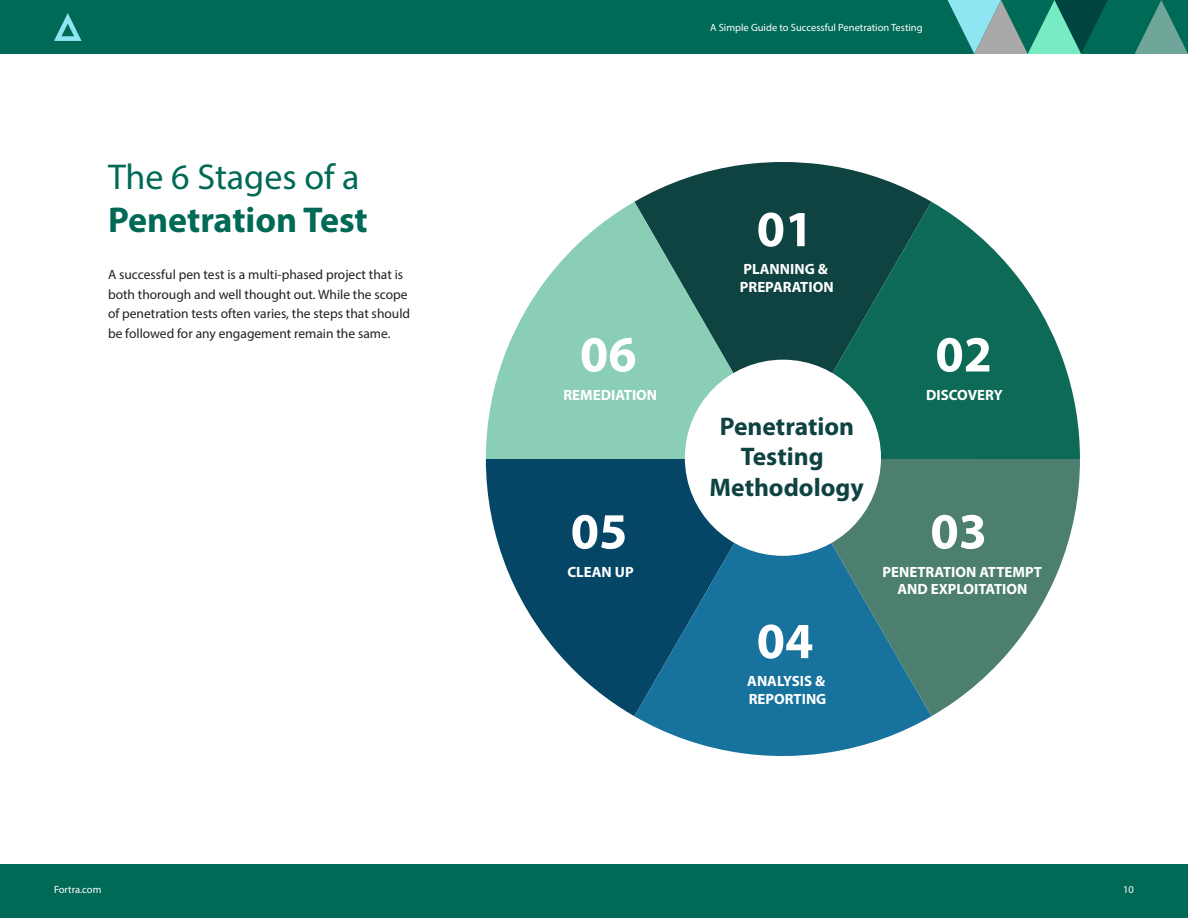
<style>
.page{position:relative;width:1188px;height:918px;background:#fff}
.page>*{position:absolute;margin:0;border:0;box-sizing:border-box;transform-origin:0 0}
.t1{font:700 51px "Myriad Pro";color:#fff}
.Body_-_Copy{font:700 36px/43.2px "Myriad Pro";color:#006a56}
.t2{font:700 25.5px/30.6px "Myriad Pro";color:#0e4342;text-align:center}
.t3{font:700 14.85px/17.9px "Myriad Pro";color:#fff}
.Body_-_Copy-2{font:13.5px/19.5px "Myriad Pro";color:#231f20}
.t4{font:10.5px "Myriad Pro";color:#fff}
.s1{font-weight:400}
</style>
<div class="page">
<div style="left:0;top:864px;width:1188px;height:54px;background:#006a56"></div>
<div style="left:0;top:0;width:1188px;height:54px;background:#006a56"></div>
<svg style="left:54px;top:13px;width:28px;height:28px"></svg>
<svg style="left:948px;top:0;width:240px;height:54px"></svg>
<svg style="left:634px;top:162px;width:297px;height:40px;fill:#0e4342"></svg>
<svg style="left:486px;top:202px;width:297px;height:257px;fill:#8aceb6"></svg>
<svg style="left:486px;top:459px;width:148px;height:257px;fill:#054667"></svg>
<svg style="left:634px;top:459px;width:297px;height:297px;background:#267093"></svg>
<svg style="left:783px;top:459px;width:297px;height:257px;fill:#4c7f70"></svg>
<svg style="left:783px;top:202px;width:297px;height:257px;fill:#0c6a56"></svg>
<div style="left:685px;top:360px;width:196px;height:196px;background:#fff;border-radius:50%"></div>
<p class="Body_-_Copy" style="left:108px;top:154px;width:261px"><span class="s1">The 6 Stages of a<br></span>Penetration Test</p>
<p class="Body_-_Copy-2" style="left:108px;top:265px;width:304px">A successful pen test is a multi-phased project that is both thorough and well thought out. While the scope of penetration tests often varies, the steps that should be followed for any engagement remain the same.</p>
<p class="t4" style="left:710px;top:21px;width:214px">A Simple Guide to Successful Penetration Testing</p>
<p class="t1" style="left:580px;top:321px;width:58px">06</p>
<p class="t3" style="left:563px;top:385px;width:95px">REMEDIATION</p>
<p class="t1" style="left:571px;top:498px;width:58px">05</p>
<p class="t3" style="left:567px;top:562px;width:68px">CLEAN UP</p>
<p class="t1" style="left:757px;top:196px;width:58px">01</p>
<p class="t3" style="left:740px;top:260px;width:95px">PLANNING &amp;<br>PREPARATION</p>
<p class="t2" style="left:710px;top:410px;width:156px">Penetration<br>Testing<br>Methodology</p>
<p class="t1" style="left:757px;top:608px;width:58px">04</p>
<p class="t3" style="left:747px;top:672px;width:81px">ANALYSIS &amp;<br>REPORTING</p>
<p class="t1" style="left:935px;top:321px;width:58px">02</p>
<p class="t3" style="left:926px;top:385px;width:78px">DISCOVERY</p>
<p class="t1" style="left:930px;top:498px;width:58px">03</p>
<p class="t3" style="left:883px;top:562px;width:161px;text-align:center">PENETRATION ATTEMPT<br>AND EXPLOITATION</p>
<p class="t4" style="left:54px;top:883px;width:49px">Fortra.com</p>
<p class="t4" style="left:1123px;top:883px;width:12px">10</p>
</div>
